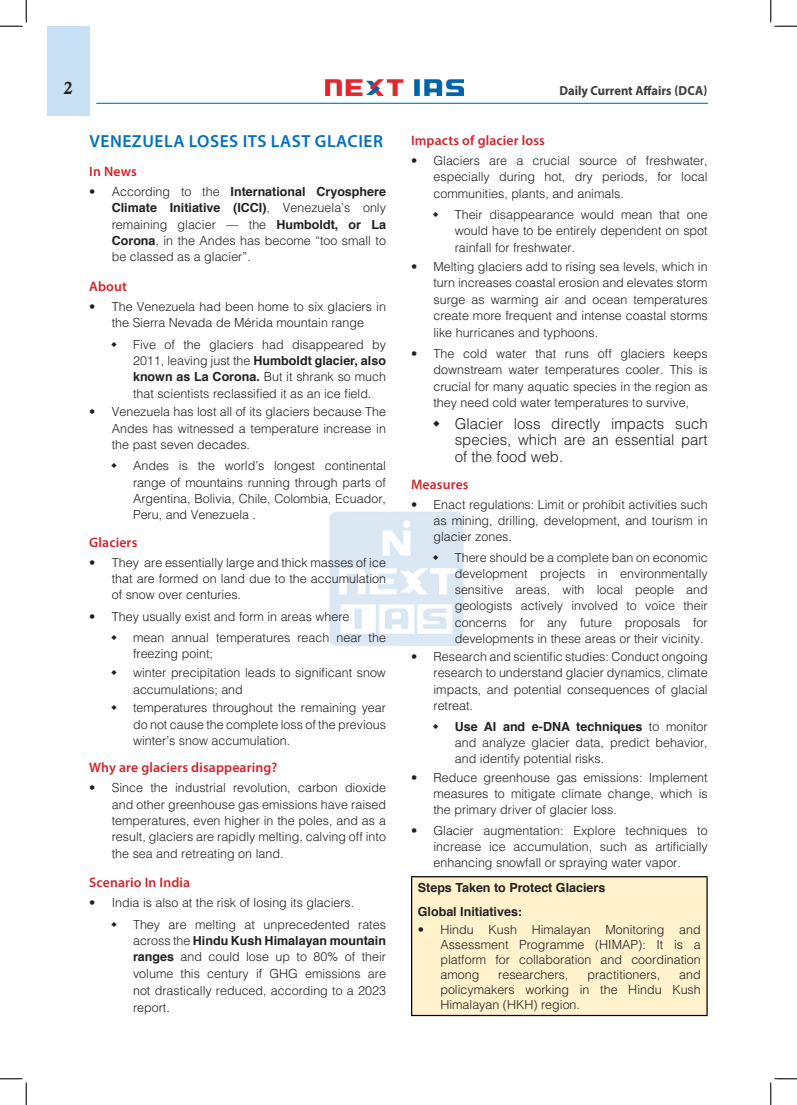
<style>
.page{position:relative;width:797px;height:1105px;background:#fff}
.page>*{position:absolute;margin:0;border:0;box-sizing:border-box;transform-origin:0 0}
.H-1{font:600 17.5px "Myriad Pro";letter-spacing:.03em;color:#0072bc}
.t1{font:17.5px "Calis MT Bol";color:#231f20}
.t2{font:300 15px/16.4px "Helvetica";color:#231f20;text-align:justify}
.H-2{font:600 13.75px "Myriad Pro";letter-spacing:.01em;color:#d1232a}
.t3{font:700 13.12px "Myriad Pro";color:#3e3e3f;scale:.95 1}
.t4{font:300 12.5px/16.4px "Helvetica";color:#231f20;text-align:justify}
.body{font:700 12.5px "Helvetica";color:#231f20}
.s1{font-weight:700}
</style>
<div class="page">
<div style="left:47px;top:26px;width:42px;height:89px;background:#c7e0f3"></div>
<img style="left:325px;top:80px;width:138px;height:15px">
<hr style="left:96px;top:103px;width:611px;height:1px;background:#008fd5">
<img style="left:329px;top:511px;width:135px;height:135px">
<div style="left:411px;top:877px;width:296px;height:138px;background:#fff2cc"></div>
<hr style="left:411px;top:876px;width:296px;height:1px;background:#000">
<hr style="left:411px;top:877px;width:1px;height:138px;background:#000">
<hr style="left:706px;top:877px;width:1px;height:138px;background:#000">
<hr style="left:411px;top:1015px;width:296px;height:1px;background:#000">
<svg style="left:0;top:0;width:27px;height:27px"></svg>
<svg style="left:0;top:1078px;width:27px;height:27px"></svg>
<svg style="left:770px;top:0;width:27px;height:27px"></svg>
<svg style="left:770px;top:1078px;width:27px;height:27px"></svg>
<svg style="left:433px;top:555px;width:5px;height:5px"></svg>
<h1 class="t1" style="left:64px;top:78px;width:10px">2</h1>
<p class="t3" style="left:559px;top:82px;width:157px">Daily Current Affairs (DCA)</p>
<p class="H-2" style="left:411px;top:131px;width:135px">Impacts of glacier loss</p>
<p class="t4" style="left:433px;top:152px;width:276px;text-indent:-22px">• Glaciers are a crucial source of freshwater, especially during hot, dry periods, for local communities, plants, and animals.</p>
<p class="t4" style="left:455px;top:206px;width:254px">Their disappearance would mean that one would have to be entirely dependent on spot rainfall for freshwater.</p>
<p class="t4" style="left:433px;top:258px;width:276px;text-indent:-22px">• Melting glaciers add to rising sea levels, which in turn increases coastal erosion and elevates storm surge as warming air and ocean temperatures create more frequent and intense coastal storms like hurricanes and typhoons.</p>
<p class="t4" style="left:433px;top:345px;width:276px;text-indent:-22px">• The cold water that runs off glaciers keeps downstream water temperatures cooler. This is crucial for many aquatic species in the region as they need cold water temperatures to survive,</p>
<p class="t2" style="left:455px;top:415px;width:254px">Glacier loss directly impacts such species, which are an essential part of the food web.</p>
<p class="H-2" style="left:411px;top:475px;width:59px">Measures</p>
<p class="t4" style="left:433px;top:496px;width:276px;text-indent:-22px">• Enact regulations: Limit or prohibit activities such as mining, drilling, development, and tourism in glacier zones.</p>
<p class="t4" style="left:455px;top:549px;width:254px">There should be a complete ban on economic development projects in environmentally sensitive areas, with local people and geologists actively involved to voice their concerns for any future proposals for developments in these areas or their vicinity.</p>
<p class="t4" style="left:433px;top:648px;width:276px;text-indent:-22px">• Research and scientific studies: Conduct ongoing research to understand glacier dynamics, climate impacts, and potential consequences of glacial retreat.</p>
<p class="t4" style="left:455px;top:718px;width:254px"><span class="s1">Use AI and e-DNA techniques</span> to monitor and analyze glacier data, predict behavior, and identify potential risks.</p>
<p class="t4" style="left:433px;top:769px;width:276px;text-indent:-22px">• Reduce greenhouse gas emissions: Implement measures to mitigate climate change, which is the primary driver of glacier loss.</p>
<p class="t4" style="left:433px;top:822px;width:276px;text-indent:-22px">• Glacier augmentation: Explore techniques to increase ice accumulation, such as artificially enhancing snowfall or spraying water vapor.</p>
<p class="body" style="left:418px;top:878px;width:189px">Steps Taken to Protect Glaciers</p>
<p class="body" style="left:418px;top:901px;width:106px">Global Initiatives:</p>
<p class="t4" style="left:440px;top:922px;width:262px;line-height:15px;text-indent:-22px">• Hindu Kush Himalayan Monitoring and Assessment Programme (HIMAP): It is a platform for collaboration and coordination among</p>
<p class="H-1" style="left:89px;top:130px;width:295px">VENEZUELA LOSES ITS LAST GLACIER</p>
<p class="H-2" style="left:89px;top:162px;width:49px">In News</p>
<p class="t4" style="left:112px;top:183px;width:276px;text-indent:-22px">• According to the <span class="s1">International Cryosphere Climate Initiative (ICCI)</span>, Venezuela’s only remaining glacier — the <span class="s1">Humboldt, or La Corona</span>, in the Andes has become “too small to be classed as a glacier”.</p>
<p class="H-2" style="left:89px;top:278px;width:39px">About</p>
<p class="t4" style="left:89px;top:298px;width:298px;text-align:center">• The Venezuela had been home to six glaciers in the Sierra Nevada de Mérida mountain range</p>
<p class="t4" style="left:133px;top:336px;width:254px">Five of the glaciers had disappeared by 2011, leaving just the <span class="s1">Humboldt glacier, also known as La Corona.</span> But it shrank so much that scientists reclassified it as an ice field.</p>
<p class="t4" style="left:112px;top:403px;width:276px;text-indent:-22px">• Venezuela has lost all of its glaciers because The Andes has witnessed a temperature increase in the past seven decades.</p>
<p class="t4" style="left:133px;top:457px;width:254px">Andes is the world’s longest continental range of mountains running through parts of Argentina, Bolivia, Chile, Colombia, Ecuador, Peru, and Venezuela .</p>
<p class="H-2" style="left:89px;top:533px;width:50px">Glaciers</p>
<p class="t4" style="left:112px;top:554px;width:276px;text-indent:-22px">• They are essentially large and thick masses of ice that are formed on land due to the accumulation of snow over centuries.</p>
<p class="t4" style="left:89px;top:608px;width:262px">• They usually exist and form in areas where</p>
<p class="t4" style="left:133px;top:629px;width:254px">mean annual temperatures reach near the freezing point;</p>
<p class="t4" style="left:133px;top:664px;width:254px">winter precipitation leads to significant snow accumulations; and</p>
<p class="t4" style="left:133px;top:699px;width:254px">temperatures throughout the remaining year do not cause the complete loss of the previous winter’s snow accumulation.</p>
<p class="H-2" style="left:89px;top:759px;width:190px">Why are glaciers disappearing?</p>
<p class="t4" style="left:112px;top:779px;width:276px;text-indent:-22px">• Since the industrial revolution, carbon dioxide and other greenhouse gas emissions have raised temperatures, even higher in the poles, and as a result, glaciers are rapidly melting, calving off into the sea and retreating on land.</p>
<p class="H-2" style="left:89px;top:874px;width:102px">Scenario In India</p>
<p class="t4" style="left:89px;top:894px;width:266px">• India is also at the risk of losing its glaciers.</p>
<p class="t4" style="left:133px;top:915px;width:254px;line-height:16.8px">They are melting at unprecedented rates across the <span class="s1">Hindu Kush Himalayan mountain ranges</span> and could lose up to 80% of their volume this century if GHG emissions are not drastically reduced, according to a 2023 report.</p>
<p class="t4" style="left:440px;top:967px;width:262px;line-height:15px;text-indent:239px">and policymakers working in the Hindu Kush Himalayan (HKH) region.</p>
<p class="t4" style="left:498px;top:966px;width:72px">researchers,</p>
<p class="t4" style="left:587px;top:966px;width:74px">practitioners,</p>
</div>
